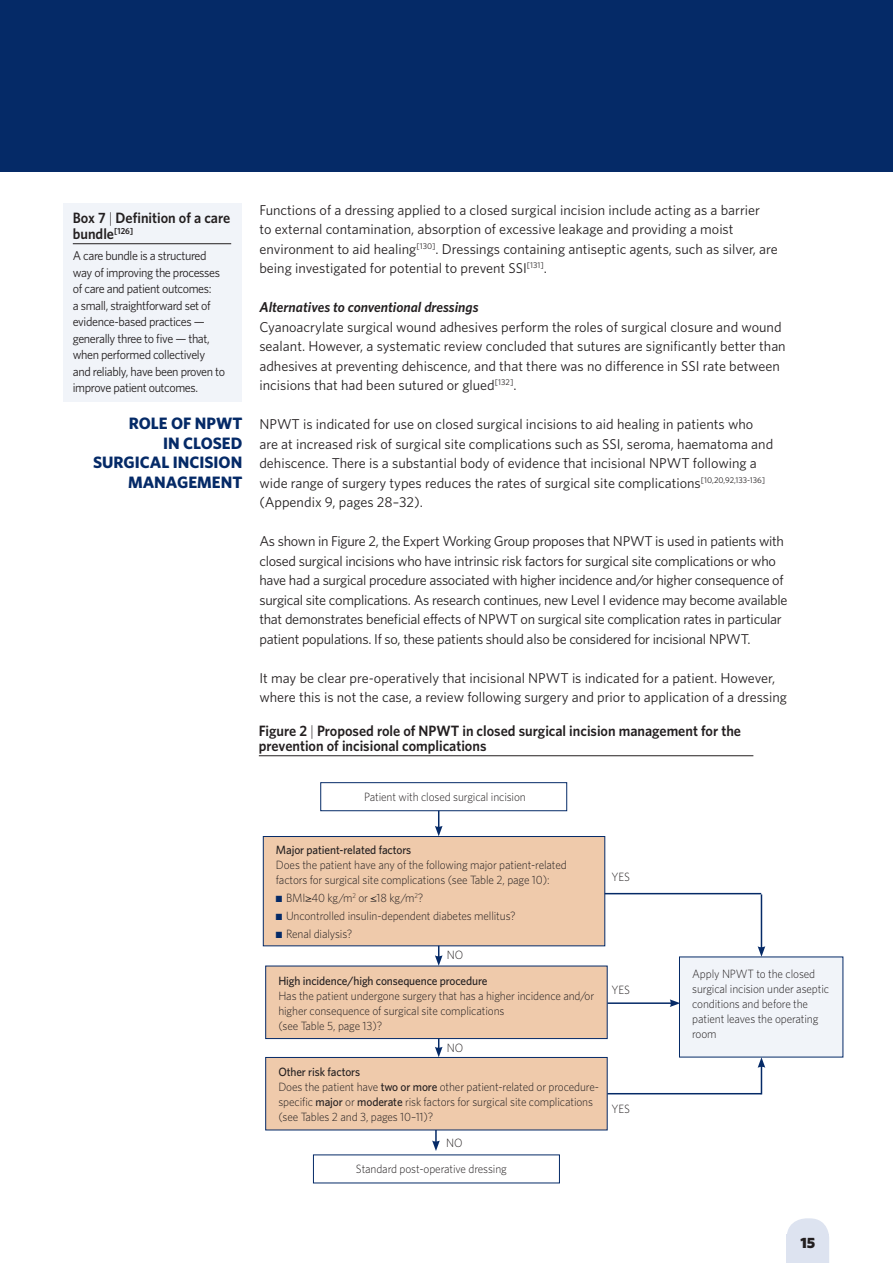
<style>
.page{position:relative;width:893px;height:1263px;background:#fff}
.page>*{position:absolute;margin:0;border:0;box-sizing:border-box;transform-origin:0 0}
.t1{font:700 16.5px/19.5px "Whitney";color:#052a67;text-align:right}
.t2{font:600 15px/16.5px "Whitney";color:#231f20;scale:.95 1}
.t3{font:900 15px "Whitney";color:#231f20}
.t4{font:14.25px/19.5px "Whitney";color:#231f20}
.t5{font:14.25px/19.5px "Whitney";letter-spacing:-.02em;color:#231f20}
.t6{font:italic 600 14.25px "Whitney";color:#231f20}
.t7{font:12.75px/16.5px "Whitney";letter-spacing:-.03em;color:#231f20;scale:.95 1}
.t8{font:300 12px/15px "Whitney";letter-spacing:-.01em;color:#231f20;scale:.95 1}
.t9{font:500 12px "Whitney";letter-spacing:-.01em;color:#231f20;scale:.95 1}
.s1{font-weight:300}
.s2{color:#052a67}
.s3{font-family:"Times";font-weight:400}
.s4{font-weight:500}
</style>
<div class="page">
<div style="left:0;top:0;width:893px;height:172px;background:#052a67"></div>
<svg style="left:787px;top:1218px;width:42px;height:16px"></svg>
<div style="left:786px;top:1234px;width:43px;height:29px;background:#dde3f0"></div>
<div style="left:64px;top:203px;width:178px;height:198px;background:#f1f4f9"></div>
<hr style="left:73px;top:243px;width:158px;height:1px;background:#231f20">
<hr style="left:438px;top:797px;width:1px;height:31px;background:#052a67">
<svg style="left:435px;top:826px;width:8px;height:10px"></svg>
<hr style="left:761px;top:894px;width:1px;height:54px;background:#052a67">
<svg style="left:758px;top:946px;width:7px;height:11px"></svg>
<svg style="left:435px;top:946px;width:8px;height:20px"></svg>
<svg style="left:758px;top:1057px;width:7px;height:37px"></svg>
<hr style="left:477px;top:893px;width:284px;height:1px;background:#052a67">
<hr style="left:607px;top:1002px;width:65px;height:2px;background:#052a67">
<svg style="left:670px;top:999px;width:9px;height:8px"></svg>
<hr style="left:607px;top:1093px;width:154px;height:1px;background:#052a67">
<svg style="left:435px;top:1039px;width:8px;height:18px"></svg>
<hr style="left:435px;top:1123px;width:2px;height:20px;background:#052a67">
<svg style="left:432px;top:1140px;width:8px;height:11px"></svg>
<div style="left:321px;top:782px;width:246px;height:29px;background:#fff;border:1px solid #052a67"></div>
<div style="left:263px;top:836px;width:342px;height:110px;background:#efcaab;border:1px solid #052a67"></div>
<div style="left:679px;top:957px;width:164px;height:100px;background:#f1f4f9"></div>
<div style="left:265px;top:966px;width:342px;height:73px;background:#efcaab;border:1px solid #052a67"></div>
<div style="left:265px;top:1057px;width:342px;height:73px;background:#efcaab;border:1px solid #052a67"></div>
<hr style="left:259px;top:755px;width:494px;height:1px;background:#231f20">
<p class="t2" style="left:73px;top:209px;width:167px">Box 7 <span class="s1">|</span> Definition of a care bundle<sup>[126]</sup></p>
<p class="t7" style="left:73px;top:247px;width:162px">A care bundle is a structured way of improving the processes of care and patient outcomes:<br>a small, straightforward set of evidence-based practices — generally three to five — that, when performed collectively and reliably, have been proven to improve patient outcomes.</p>
<p class="t1" style="left:93px;top:413px;width:151px">ROLE OF NPWT<br>IN CLOSED<br>SURGICAL INCISION<br>MANAGEMENT</p>
<p class="t4" style="left:259px;top:199px;width:520px">Functions of a dressing applied to a closed surgical incision include acting as a barrier<br>to external contamination, absorption of excessive leakage and providing a moist environment to aid healing<sup>[130]</sup>. Dressings containing antiseptic agents, such as silver, are being investigated for potential to prevent SSI<sup>[131]</sup>.</p>
<p class="t6" style="left:259px;top:299px;width:221px">Alternatives to conventional dressings</p>
<p class="t4" style="left:259px;top:316px;width:528px">Cyanoacrylate surgical wound adhesives perform the roles of surgical closure and wound sealant. However, a systematic review concluded that sutures are significantly better than adhesives at preventing dehiscence, and that there was no difference in SSI rate between incisions that had been sutured or glued<sup>[132]</sup>.</p>
<p class="t4" style="left:259px;top:414px;width:515px">NPWT is indicated for use on closed surgical incisions to aid healing in patients who are at increased risk of surgical site complications such as SSI, seroma, haematoma and dehiscence. There is a substantial body of evidence that incisional NPWT following a wide range of surgery types reduces the rates of surgical site complications<sup>[10,20,92,133-136] </sup>(Appendix 9, pages 28–32).</p>
<p class="t5" style="left:259px;top:531px;width:529px">As shown in Figure 2, the Expert Working Group proposes that NPWT is used in patients with closed surgical incisions who have intrinsic risk factors for surgical site complications or who have had a surgical procedure associated with higher incidence and/or higher consequence of surgical site complications. As research continues, new Level I evidence may become available that demonstrates beneficial effects of NPWT on surgical site complication rates in particular patient populations. If so, these patients should also be considered for incisional NPWT.</p>
<p class="t4" style="left:259px;top:667px;width:529px">It may be clear pre-operatively that incisional NPWT is indicated for a patient. However, where this is not the case, a review following surgery and prior to application of a dressing</p>
<p class="t2" style="left:259px;top:722px;width:509px;line-height:15.8px">Figure 2 <span class="s1">|</span> Proposed role of NPWT in closed surgical incision management for the prevention of incisional complications</p>
<p class="t8" style="left:364px;top:789px;width:172px">Patient with closed surgical incision</p>
<p class="t9" style="left:276px;top:843px;width:144px">Major patient-related factors</p>
<p class="t8" style="left:276px;top:857px;width:308px">Does the patient have any of the following major patient-related factors for surgical site complications (see Table 2, page 10):</p>
<p class="t8" style="left:276px;top:890px;width:157px"><span class="s2">■</span> BMI<span class="s3">≥</span>40 kg/m<sup>2</sup> or <span class="s3">≤</span>18 kg/m<sup>2</sup>?</p>
<p class="t8" style="left:276px;top:908px;width:254px"><span class="s2">■</span> Uncontrolled insulin-dependent diabetes mellitus?</p>
<p class="t8" style="left:276px;top:926px;width:82px"><span class="s2">■</span> Renal dialysis?</p>
<p class="t8" style="left:447px;top:947px;width:19px">NO</p>
<p class="t9" style="left:278px;top:973px;width:222px">High incidence/high consequence procedure</p>
<p class="t8" style="left:278px;top:988px;width:334px">Has the patient undergone surgery that has a higher incidence and/or higher consequence of surgical site complications<br>(see Table 5, page 13)?</p>
<p class="t8" style="left:278px;top:1064px;width:339px"><span class="s4">Other risk factors<br></span>Does the patient have <span class="s4">two or more</span> other patient-related or procedure&shy;specific <span class="s4">major</span> or <span class="s4">moderate</span> risk factors for surgical site complications (see Tables 2 and 3, pages 10–11)?</p>
<p class="t8" style="left:447px;top:1040px;width:19px">NO</p>
<p class="t8" style="left:446px;top:1135px;width:19px">NO</p>
<p class="t8" style="left:356px;top:1161px;width:160px">Standard post-operative dressing</p>
<p class="t8" style="left:611px;top:869px;width:21px">YES</p>
<p class="t8" style="left:611px;top:982px;width:21px">YES</p>
<p class="t8" style="left:611px;top:1101px;width:21px">YES</p>
<p class="t8" style="left:692px;top:966px;width:146px">Apply NPWT to the closed surgical incision under aseptic conditions and before the patient leaves the operating room</p>
<p class="t3" style="left:800px;top:1234px;width:16px">15</p>
</div>
